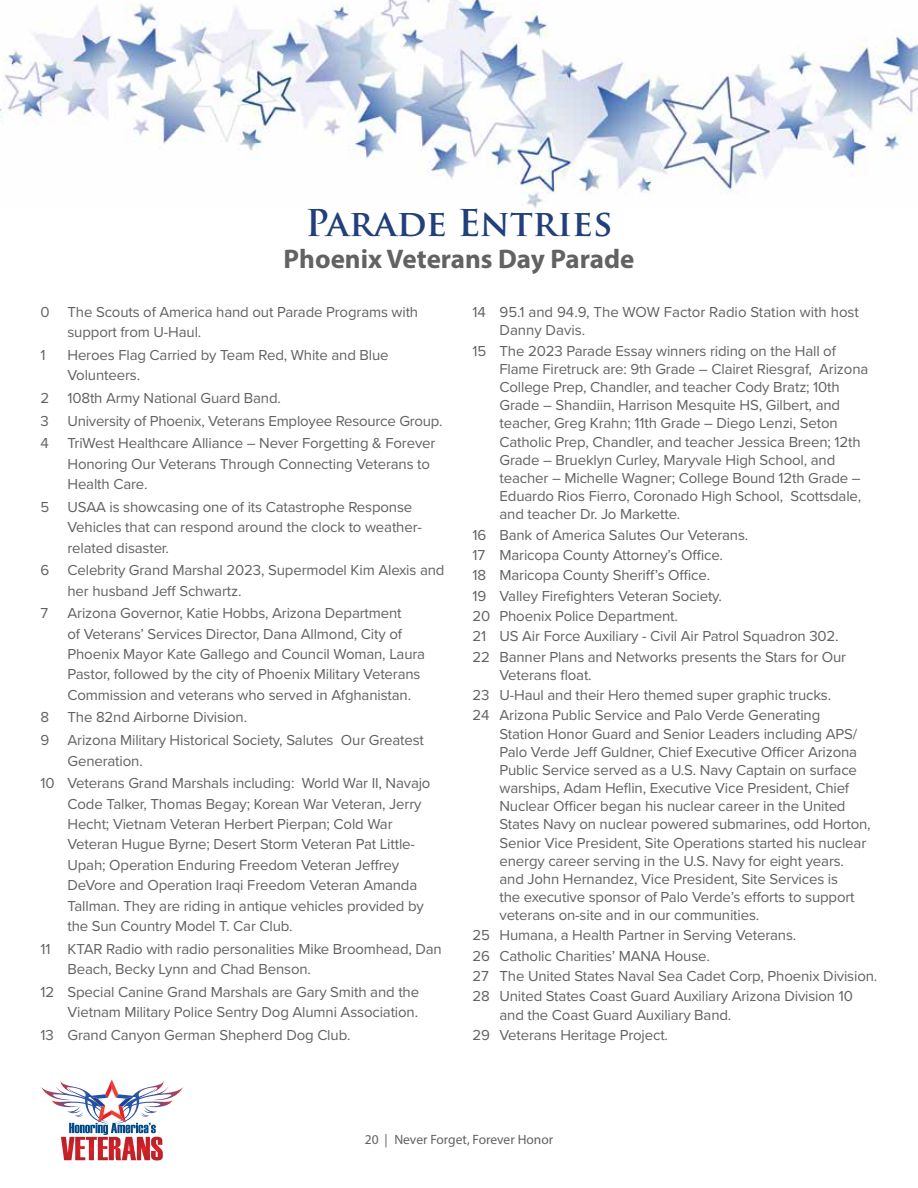
<style>
.page{position:relative;width:918px;height:1188px;background:#fff}
.page>*{position:absolute;margin:0;border:0;box-sizing:border-box;transform-origin:0 0}
.t1{font:700 36px "Trajan Pro";color:#213f7b}
.t2{font:700 27px "Myriad Pro";color:#626262}
.t3{font:15px/18.1px "Proxima Nova";letter-spacing:-.01em;color:#626262}
.t4{font:13.5px "Myriad Pro";color:#626262}
</style>
<div class="page">
<img style="left:0;top:0;width:918px;height:207px">
<svg style="left:41px;top:1080px;width:142px;height:81px"></svg>
<h1 class="t1" style="left:306px;top:200px;width:308px">Parade Entries</h1>
<h2 class="t2" style="left:284px;top:242px;width:352px">Phoenix Veterans Day Parade</h2>
<p class="t3" style="left:68px;top:301px;width:352px;line-height:20.4px;text-indent:-27px">0 The Scouts of America hand out Parade Programs with support from U-Haul.</p>
<p class="t3" style="left:40px;top:345px;width:7px">1</p>
<p class="t3" style="left:68px;top:344px;width:323px;line-height:20.4px">Heroes Flag Carried by Team Red, White and Blue<br>Volunteers.</p>
<p class="t3" style="left:40px;top:386px;width:404px;line-height:22.6px">2 108th Army National Guard Band.<br>3 University of Phoenix, Veterans Employee Resource Group.<br>4 TriWest Healthcare Alliance – Never Forgetting &amp; Forever</p>
<p class="t3" style="left:68px;top:453px;width:364px;line-height:20.4px">Honoring Our Veterans Through Connecting Veterans to<br>Health Care.</p>
<p class="t3" style="left:68px;top:496px;width:356px;line-height:20.4px;text-indent:-27px">5 USAA is showcasing one of its Catastrophe Response<br>Vehicles that can respond around the clock to weather&shy;related disaster.</p>
<p class="t3" style="left:68px;top:559px;width:379px;line-height:20.4px;text-indent:-27px">6 Celebrity Grand Marshal 2023, Supermodel Kim Alexis and her husband Jeff Schwartz.</p>
<p class="t3" style="left:40px;top:603px;width:9px">7</p>
<p class="t3" style="left:68px;top:602px;width:359px;line-height:20.4px">Arizona Governor, Katie Hobbs, Arizona Department<br>of Veterans’ Services Director, Dana Allmond, City of Phoenix Mayor Kate Gallego and Council Woman, Laura Pastor, followed by the city of Phoenix Military Veterans Commission and veterans who served in Afghanistan.</p>
<p class="t3" style="left:40px;top:706px;width:385px;line-height:22.6px">8 The 82nd Airborne Division.<br>9 Arizona Military Historical Society, Salutes Our Greatest</p>
<p class="t3" style="left:40px;top:749px;width:392px;line-height:22.6px;text-indent:27px">Generation.<br>10 Veterans Grand Marshals including: World War II, Navajo</p>
<p class="t3" style="left:68px;top:793px;width:358px;line-height:20.4px">Code Talker, Thomas Begay; Korean War Veteran, Jerry Hecht; Vietnam Veteran Herbert Pierpan; Cold War Veteran Hugue Byrne; Desert Storm Veteran Pat Little-Upah; Operation Enduring Freedom Veteran Jeffrey DeVore and Operation Iraqi Freedom Veteran Amanda Tallman. They are riding in antique vehicles provided by the Sun Country Model T. Car Club.</p>
<p class="t3" style="left:68px;top:938px;width:376px;line-height:20.4px;text-indent:-27px">11 KTAR Radio with radio personalities Mike Broomhead, Dan<br>Beach, Becky Lynn and Chad Benson.</p>
<p class="t3" style="left:40px;top:981px;width:380px;line-height:20.4px;text-align:right">12 Special Canine Grand Marshals are Gary Smith and the<br>Vietnam Military Police Sentry Dog Alumni Association.</p>
<p class="t3" style="left:40px;top:1025px;width:311px">13 Grand Canyon German Shepherd Dog Club.</p>
<p class="t3" style="left:500px;top:303px;width:361px;text-indent:-27px">14 95.1 and 94.9, The WOW Factor Radio Station with host<br>Danny Davis.</p>
<p class="t3" style="left:500px;top:341px;width:370px;text-indent:-27px">15 The 2023 Parade Essay winners riding on the Hall of Flame Firetruck are: 9th Grade – Clairet Riesgraf, Arizona College Prep, Chandler, and teacher Cody Bratz; 10th Grade – Shandiin, Harrison Mesquite HS, Gilbert, and teacher, Greg Krahn; 11th Grade – Diego Lenzi, Seton Catholic Prep, Chandler, and teacher Jessica Breen; 12th Grade – Brueklyn Curley, Maryvale High School, and teacher – Michelle Wagner; College Bound 12th Grade – Eduardo Rios Fierro, Coronado High School, Scottsdale, and teacher Dr. Jo Markette.</p>
<p class="t3" style="left:472px;top:524px;width:375px;line-height:20.2px">16 Bank of America Salutes Our Veterans.<br>17 Maricopa County Attorney’s Office.<br>18 Maricopa County Sheriff’s Office.<br>19 Valley Firefighters Veteran Society.<br>20 Phoenix Police Department.<br>21 US Air Force Auxiliary - Civil Air Patrol Squadron 302.<br>22 Banner Plans and Networks presents the Stars for Our</p>
<p class="t3" style="left:472px;top:664px;width:360px;line-height:20.2px;text-indent:27px">Veterans float.<br>23 U-Haul and their Hero themed super graphic trucks.<br>24 Arizona Public Service and Palo Verde Generating</p>
<p class="t3" style="left:500px;top:724px;width:373px">Station Honor Guard and Senior Leaders including APS/ Palo Verde Jeff Guldner, Chief Executive Officer Arizona Public Service served as a U.S. Navy Captain on surface warships, Adam Heflin, Executive Vice President, Chief Nuclear Officer began his nuclear career in the United States Navy on nuclear powered submarines, odd Horton, Senior Vice President, Site Operations started his nuclear energy career serving in the U.S. Navy for eight years. and John Hernandez, Vice President, Site Services is<br>the executive sponsor of Palo Verde’s efforts to support veterans on-site and in our communities.</p>
<p class="t3" style="left:472px;top:925px;width:406px;line-height:20.2px">25 Humana, a Health Partner in Serving Veterans.<br>26 Catholic Charities’ MANA House.<br>27 The United States Naval Sea Cadet Corp, Phoenix Division.<br>28 United States Coast Guard Auxiliary Arizona Division 10</p>
<p class="t3" style="left:472px;top:1004px;width:260px;line-height:20.2px;text-indent:27px">and the Coast Guard Auxiliary Band.<br>29 Veterans Heritage Project.</p>
<p class="t4" style="left:365px;top:1131px;width:190px">20 | Never Forget, Forever Honor</p>
</div>
